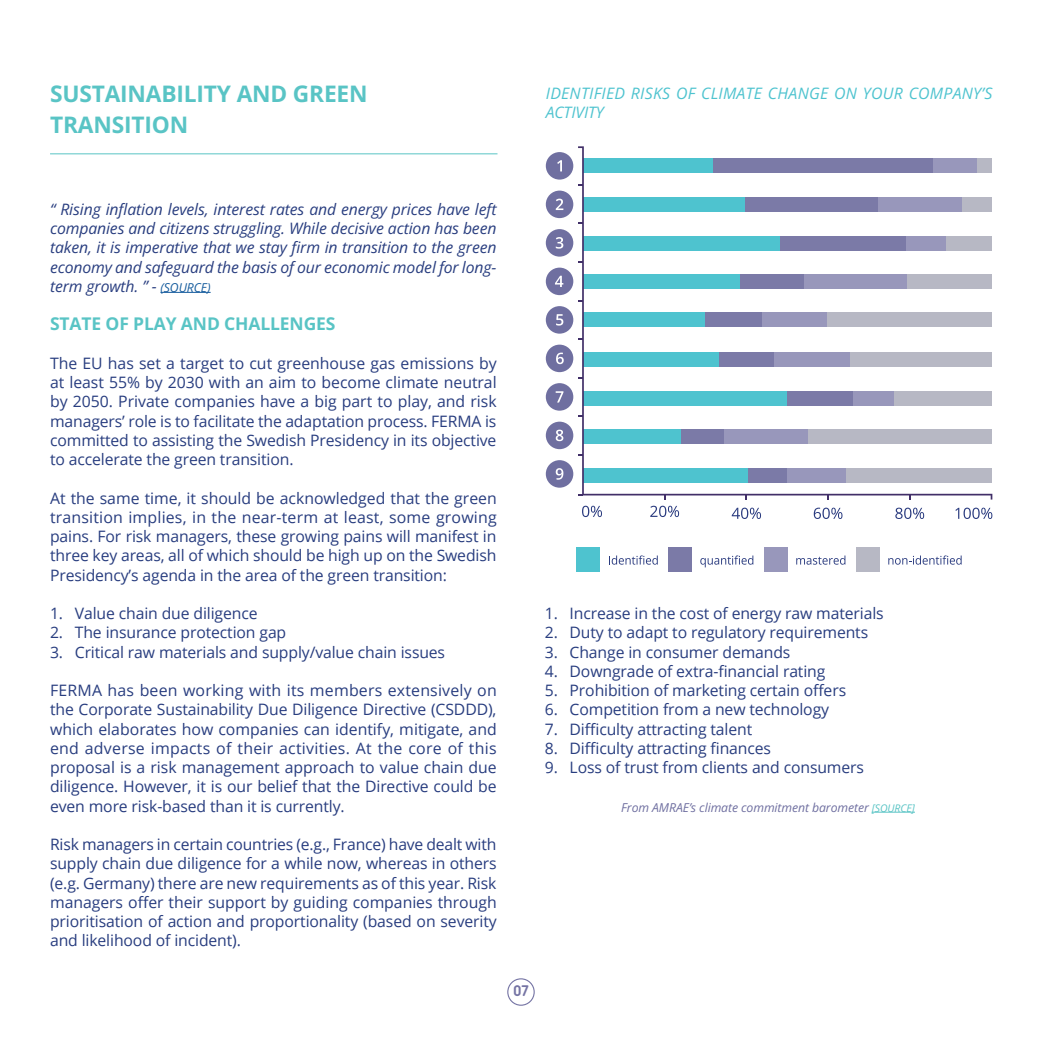
<style>
.page{position:relative;width:1042px;height:1042px;background:#fff}
.page>*{position:absolute;margin:0;border:0;box-sizing:border-box;transform-origin:0 0}
.t1{font:700 22.75px "Open Sans";letter-spacing:-.01em;color:#59c4c5}
.t2{font:700 17.5px "Open Sans";letter-spacing:-.01em;color:#59c4c5}
.Body_puces{font:15.75px/19.2px "Open Sans";letter-spacing:-.01em;color:#283d7f;text-align:justify}
.t3{font:italic 15.75px/19.2px "Open Sans";letter-spacing:-.01em;color:#283d7f;text-align:justify}
.Body_puces-2{font:italic 15.75px/19.2px "Open Sans";letter-spacing:.015em;color:#4ec3cf}
.t4{font:700 15.75px "Korb";color:#7574a4}
.Légendes_graphs{font:italic 12.25px "Open Sans";letter-spacing:-.01em;color:#6f6fa0}
.s1{font-size:12.25px;color:#175d9e}
.s2{font-size:10.5px;color:#59c4c5}
</style>
<div class="page">
<div style="left:507px;top:978px;width:28px;height:28px;border:1px solid #7574a4;border-radius:50%"></div>
<hr style="left:160px;top:292px;width:51px;height:1px;background:#175d9e">
<hr style="left:50px;top:153px;width:447px;height:1px;background:#59c4c5">
<div style="left:576px;top:547px;width:24px;height:25px;background:#4ec3cf"></div>
<svg style="left:609px;top:555px;width:49px;height:10px"></svg>
<div style="left:668px;top:547px;width:24px;height:25px;background:#7b7aa7"></div>
<svg style="left:700px;top:555px;width:53px;height:12px"></svg>
<div style="left:764px;top:547px;width:24px;height:25px;background:#9897bb"></div>
<svg style="left:796px;top:555px;width:49px;height:10px"></svg>
<div style="left:856px;top:547px;width:24px;height:25px;background:#b7b8c4"></div>
<svg style="left:888px;top:555px;width:73px;height:10px"></svg>
<svg style="left:578px;top:146px;width:414px;height:353px"></svg>
<div style="left:546px;top:152px;width:27px;height:28px;background:#6f6fa0;border-radius:50%"></div>
<div style="left:546px;top:191px;width:27px;height:27px;background:#6f6fa0;border-radius:50%"></div>
<div style="left:546px;top:229px;width:27px;height:28px;background:#6f6fa0;border-radius:50%"></div>
<div style="left:546px;top:268px;width:27px;height:27px;background:#6f6fa0;border-radius:50%"></div>
<div style="left:546px;top:306px;width:27px;height:28px;background:#6f6fa0;border-radius:50%"></div>
<div style="left:546px;top:345px;width:27px;height:27px;background:#6f6fa0;border-radius:50%"></div>
<div style="left:546px;top:383px;width:27px;height:28px;background:#6f6fa0;border-radius:50%"></div>
<div style="left:546px;top:460px;width:27px;height:28px;background:#6f6fa0;border-radius:50%"></div>
<div style="left:546px;top:422px;width:27px;height:27px;background:#6f6fa0;border-radius:50%"></div>
<svg style="left:557px;top:160px;width:5px;height:11px"></svg>
<svg style="left:556px;top:199px;width:7px;height:11px"></svg>
<svg style="left:556px;top:237px;width:7px;height:12px"></svg>
<svg style="left:555px;top:276px;width:8px;height:11px"></svg>
<svg style="left:556px;top:314px;width:7px;height:12px"></svg>
<svg style="left:556px;top:353px;width:8px;height:11px"></svg>
<svg style="left:556px;top:391px;width:7px;height:11px"></svg>
<svg style="left:556px;top:430px;width:7px;height:11px"></svg>
<svg style="left:556px;top:468px;width:7px;height:12px"></svg>
<svg style="left:650px;top:506px;width:29px;height:11px"></svg>
<svg style="left:732px;top:508px;width:29px;height:11px"></svg>
<svg style="left:814px;top:508px;width:28px;height:11px"></svg>
<svg style="left:895px;top:508px;width:29px;height:11px"></svg>
<svg style="left:955px;top:508px;width:37px;height:11px"></svg>
<svg style="left:582px;top:506px;width:20px;height:11px"></svg>
<hr style="left:872px;top:812px;width:43px;height:1px;background:#59c4c5">
<h1 class="t1" style="left:50px;top:78px;width:319px">SUSTAINABILITY AND GREEN</h1>
<h1 class="t1" style="left:50px;top:109px;width:140px">TRANSITION</h1>
<p class="Body_puces-2" style="left:546px;top:83px;width:448px">IDENTIFIED RISKS OF CLIMATE CHANGE ON YOUR COMPANY’S<br>ACTIVITY</p>
<h2 class="t3" style="left:50px;top:199px;width:448px">“ Rising inflation levels, interest rates and energy prices have left companies and citizens struggling. While decisive action has been taken, it is imperative that we stay firm in transition to the green economy and safeguard the basis of our economic model for long&shy;term growth. ” - <span class="s1">(SOURCE)</span></h2>
<h2 class="t2" style="left:50px;top:312px;width:287px">STATE OF PLAY AND CHALLENGES</h2>
<p class="Body_puces" style="left:50px;top:353px;width:448px">The EU has set a target to cut greenhouse gas emissions by at least 55% by 2030 with an aim to become climate neutral by 2050. Private companies have a big part to play, and risk managers’ role is to facilitate the adaptation process. FERMA is committed to assisting the Swedish Presidency in its objective to accelerate the green transition.</p>
<p class="Body_puces" style="left:50px;top:488px;width:448px">At the same time, it should be acknowledged that the green transition implies, in the near-term at least, some growing pains. For risk managers, these growing pains will manifest in three key areas, all of which should be high up on the Swedish Presidency’s agenda in the area of the green transition:</p>
<p class="Body_puces" style="left:50px;top:603px;width:209px">1. Value chain due diligence</p>
<p class="Body_puces" style="left:50px;top:622px;width:238px">2. The insurance protection gap</p>
<p class="Body_puces" style="left:50px;top:642px;width:397px">3. Critical raw materials and supply/value chain issues</p>
<p class="Body_puces" style="left:50px;top:680px;width:448px">FERMA has been working with its members extensively on the Corporate Sustainability Due Diligence Directive (CSDDD), which elaborates how companies can identify, mitigate, and end adverse impacts of their activities. At the core of this proposal is a risk management approach to value chain due diligence. However, it is our belief that the Directive could be even more risk-based than it is currently.</p>
<p class="Body_puces" style="left:50px;top:834px;width:448px">Risk managers in certain countries (e.g., France) have dealt with supply chain due diligence for a while now, whereas in others (e.g. Germany) there are new requirements as of this year. Risk managers offer their support by guiding companies through prioritisation of action and proportionality (based on severity and likelihood of incident).</p>
<p class="Body_puces" style="left:545px;top:603px;width:340px">1. Increase in the cost of energy raw materials</p>
<p class="Body_puces" style="left:545px;top:622px;width:325px">2. Duty to adapt to regulatory requirements</p>
<p class="Body_puces" style="left:545px;top:642px;width:247px">3. Change in consumer demands</p>
<p class="Body_puces" style="left:545px;top:661px;width:282px">4. Downgrade of extra-financial rating</p>
<p class="Body_puces" style="left:545px;top:680px;width:303px">5. Prohibition of marketing certain offers</p>
<p class="Body_puces" style="left:545px;top:699px;width:286px">6. Competition from a new technology</p>
<p class="Body_puces" style="left:545px;top:719px;width:209px">7. Difficulty attracting talent</p>
<p class="Body_puces" style="left:545px;top:738px;width:228px">8. Difficulty attracting finances</p>
<p class="Body_puces" style="left:545px;top:757px;width:321px">9. Loss of trust from clients and consumers</p>
<p class="Légendes_graphs" style="left:621px;top:798px;width:295px">From AMRAE’s climate commitment barometer <span class="s2">[SOURCE]</span></p>
<p class="t4" style="left:513px;top:982px;width:17px">07</p>
</div>
